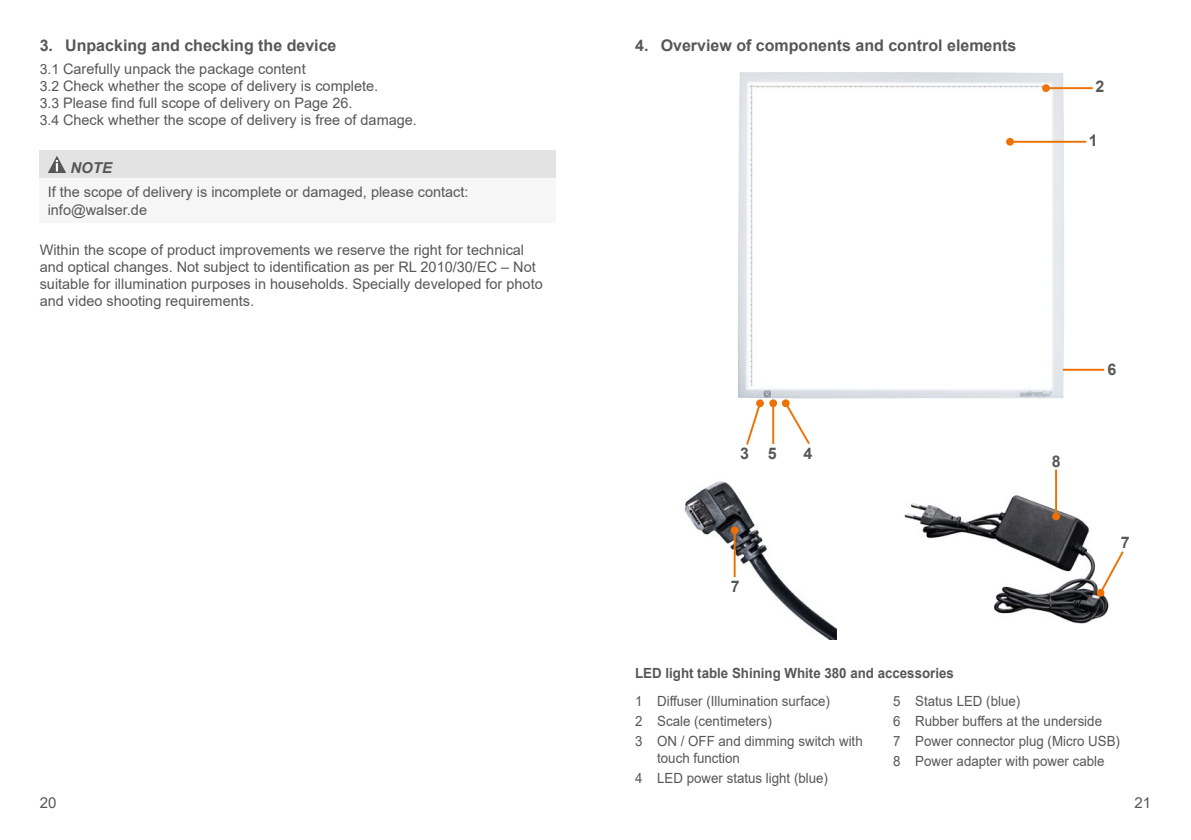
<style>
.page{position:relative;width:1191px;height:840px;background:#fff}
.page>*{position:absolute;margin:0;border:0;box-sizing:border-box;transform-origin:0 0}
.t1{font:700 16px "Arial";color:#575756}
.t2{font:15px "Arial";color:#575756}
.t3{font:italic 700 15px "Arial";color:#575756}
.t4{font:14.4px/17px "Arial";color:#575756}
.t5{font:14px/19.8px "Arial";color:#575756;scale:.95 1}
.t6{font:700 14px "Arial";color:#575756;scale:.95 1}
.s1{font-size:14px}
</style>
<div class="page">
<div style="left:40px;top:150px;width:516px;height:28px;background:#e3e3e3"></div>
<div style="left:40px;top:178px;width:516px;height:45px;background:#f6f6f6"></div>
<svg style="left:48px;top:156px;width:18px;height:17px"></svg>
<img style="left:738px;top:72px;width:326px;height:326px">
<img style="left:684px;top:481px;width:152px;height:158px">
<img style="left:904px;top:470px;width:205px;height:154px">
<hr style="left:1010px;top:141px;width:76px;height:2px;background:#ee7203">
<div style="left:1006px;top:138px;width:8px;height:8px;background:#ee7203;border-radius:50%"></div>
<hr style="left:1046px;top:87px;width:46px;height:2px;background:#ee7203">
<div style="left:1042px;top:84px;width:8px;height:8px;background:#ee7203;border-radius:50%"></div>
<hr style="left:772px;top:403px;width:2px;height:40px;background:#ee7203">
<div style="left:769px;top:399px;width:8px;height:8px;background:#ee7203;border-radius:50%"></div>
<svg style="left:746px;top:399px;width:18px;height:46px"></svg>
<hr style="left:733px;top:530px;width:2px;height:46px;background:#ee7203">
<div style="left:730px;top:526px;width:8px;height:8px;background:#ee7203;border-radius:50%"></div>
<hr style="left:1055px;top:469px;width:2px;height:47px;background:#ee7203">
<div style="left:1052px;top:512px;width:8px;height:8px;background:#ee7203;border-radius:50%"></div>
<svg style="left:1096px;top:548px;width:28px;height:49px"></svg>
<hr style="left:1063px;top:368px;width:41px;height:2px;background:#ee7203">
<svg style="left:781px;top:398px;width:30px;height:46px"></svg>
<p class="t1" style="left:40px;top:34px;width:298px">3. Unpacking and checking the device</p>
<p class="t4" style="left:40px;top:60px;width:379px"><span class="s1">3.1</span> Carefully unpack the package content<br><span class="s1">3.2</span> Check whether the scope of delivery is complete.<br><span class="s1">3.3</span> Please find full scope of delivery on Page 26.<br><span class="s1">3.4</span> Check whether the scope of delivery is free of damage.</p>
<p class="t3" style="left:70px;top:158px;width:43px">NOTE</p>
<p class="t4" style="left:48px;top:183px;width:422px;line-height:18px">If the scope of delivery is incomplete or damaged, please contact: info@walser.de</p>
<p class="t4" style="left:40px;top:241px;width:504px">Within the scope of product improvements we reserve the right for technical and optical changes. Not subject to identification as per RL 2010/30/EC – Not suitable for illumination purposes in households. Specially developed for photo and video shooting requirements.</p>
<p class="t1" style="left:635px;top:34px;width:383px">4. Overview of components and control elements</p>
<p class="t1" style="left:1095px;top:75px;width:10px">2</p>
<p class="t1" style="left:1089px;top:129px;width:10px">1</p>
<p class="t1" style="left:740px;top:442px;width:38px">3 5</p>
<p class="t1" style="left:803px;top:442px;width:10px">4</p>
<p class="t1" style="left:730px;top:574px;width:10px">7</p>
<p class="t1" style="left:1051px;top:450px;width:10px">8</p>
<p class="t1" style="left:1107px;top:358px;width:10px">6</p>
<p class="t1" style="left:1120px;top:531px;width:11px">7</p>
<p class="t6" style="left:635px;top:663px;width:337px">LED light table Shining White 380 and accessories</p>
<p class="t5" style="left:635px;top:691px;width:241px">1 Diffuser (Illumination surface)<br>2 Scale (centimeters)<br>3 ON / OFF and dimming switch with</p>
<p class="t5" style="left:635px;top:747px;width:204px;text-indent:22px">touch function<br>4 LED power status light (blue)</p>
<p class="t5" style="left:893px;top:691px;width:240px">5 Status LED (blue)<br>6 Rubber buffers at the underside<br>7 Power connector plug (Micro USB)<br>8 Power adapter with power cable</p>
<p class="t2" style="left:40px;top:792px;width:18px">20</p>
<p class="t2" style="left:1134px;top:792px;width:18px">21</p>
</div>
